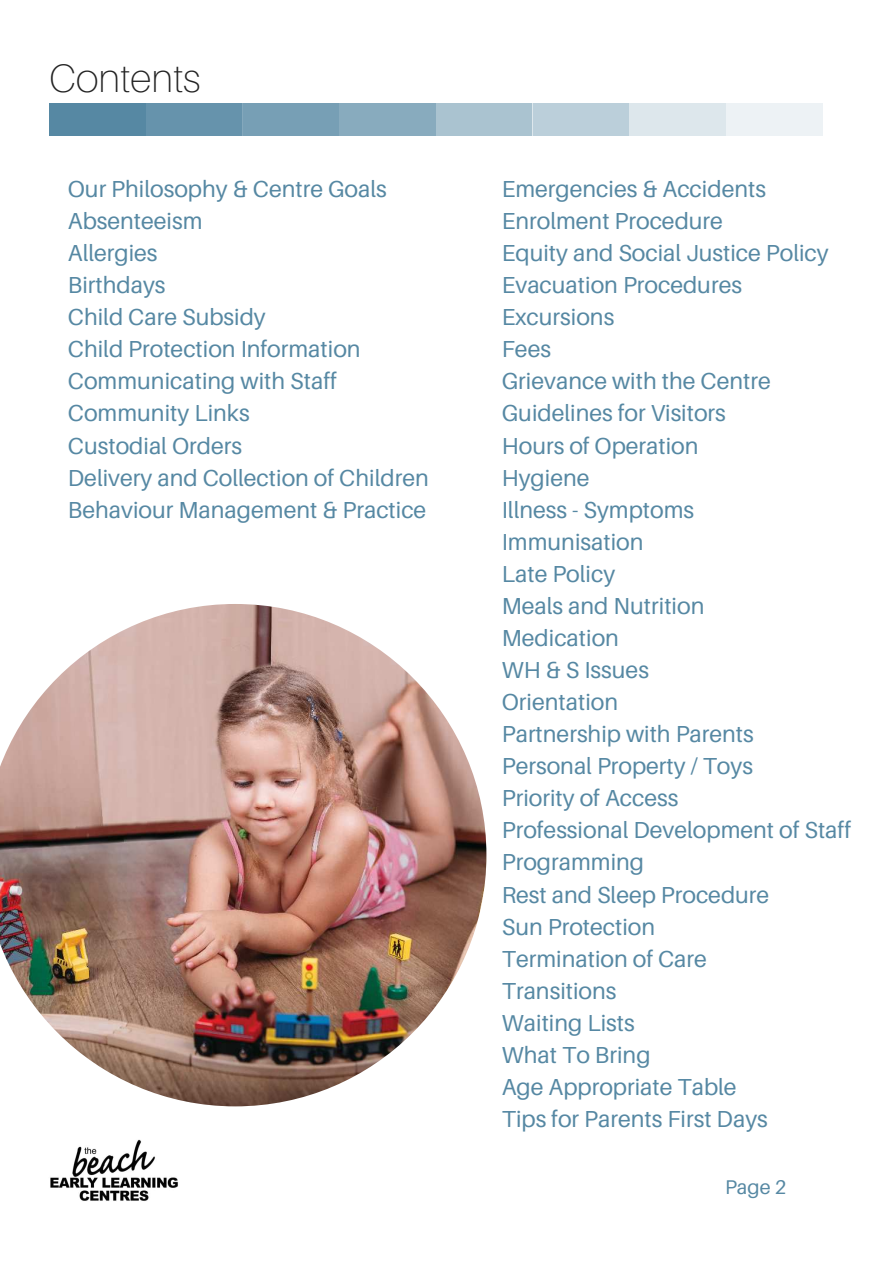
<style>
.page{position:relative;width:893px;height:1263px;background:#fff}
.page>*{position:absolute;margin:0;border:0;box-sizing:border-box;transform-origin:0 0}
.t1{font:100 39.67px "Aileron";color:#222}
.t2{font:23.17px/32.1px "Aileron";color:#5688a3}
.t3{font:19.88px "Aileron";color:#5688a3}
</style>
<div class="page">
<div style="left:49px;top:104px;width:773px;height:32px;background:#5688a3"></div>
<div style="left:436px;top:104px;width:96px;height:32px;background:#aac3d0"></div>
<div style="left:629px;top:104px;width:97px;height:32px;background:#dde7ec"></div>
<div style="left:242px;top:104px;width:97px;height:32px;background:#779fb5"></div>
<div style="left:726px;top:104px;width:96px;height:32px;background:#edf2f5"></div>
<div style="left:532px;top:104px;width:97px;height:32px;background:#bbcfda"></div>
<div style="left:339px;top:104px;width:97px;height:32px;background:#88abbe"></div>
<div style="left:146px;top:104px;width:96px;height:32px;background:#6693ac"></div>
<img style="left:0;top:604px;width:487px;height:503px">
<img style="left:50px;top:1139px;width:128px;height:62px">
<h1 class="t1" style="left:49px;top:56px;width:153px">Contents</h1>
<p class="t2" style="left:68px;top:173px;width:362px">Our Philosophy &amp; Centre Goals<br>Absenteeism<br>Allergies<br>Birthdays<br>Child Care Subsidy<br>Child Protection Information<br>Communicating with Staff<br>Community Links<br>Custodial Orders<br>Delivery and Collection of Children<br>Behaviour Management &amp; Practice</p>
<p class="t2" style="left:502px;top:173px;width:351px">Emergencies &amp; Accidents<br>Enrolment Procedure<br>Equity and Social Justice Policy<br>Evacuation Procedures<br>Excursions<br>Fees<br>Grievance with the Centre<br>Guidelines for Visitors<br>Hours of Operation<br>Hygiene<br>Illness - Symptoms<br>Immunisation<br>Late Policy<br>Meals and Nutrition<br>Medication<br>WH &amp; S Issues<br>Orientation<br>Partnership with Parents<br>Personal Property / Toys<br>Priority of Access<br>Professional Development of Staff<br>Programming<br>Rest and Sleep Procedure<br>Sun Protection<br>Termination of Care<br>Transitions<br>Waiting Lists<br>What To Bring<br>Age Appropriate Table<br>Tips for Parents First Days</p>
<p class="t3" style="left:725px;top:1176px;width:63px">Page 2</p>
</div>
